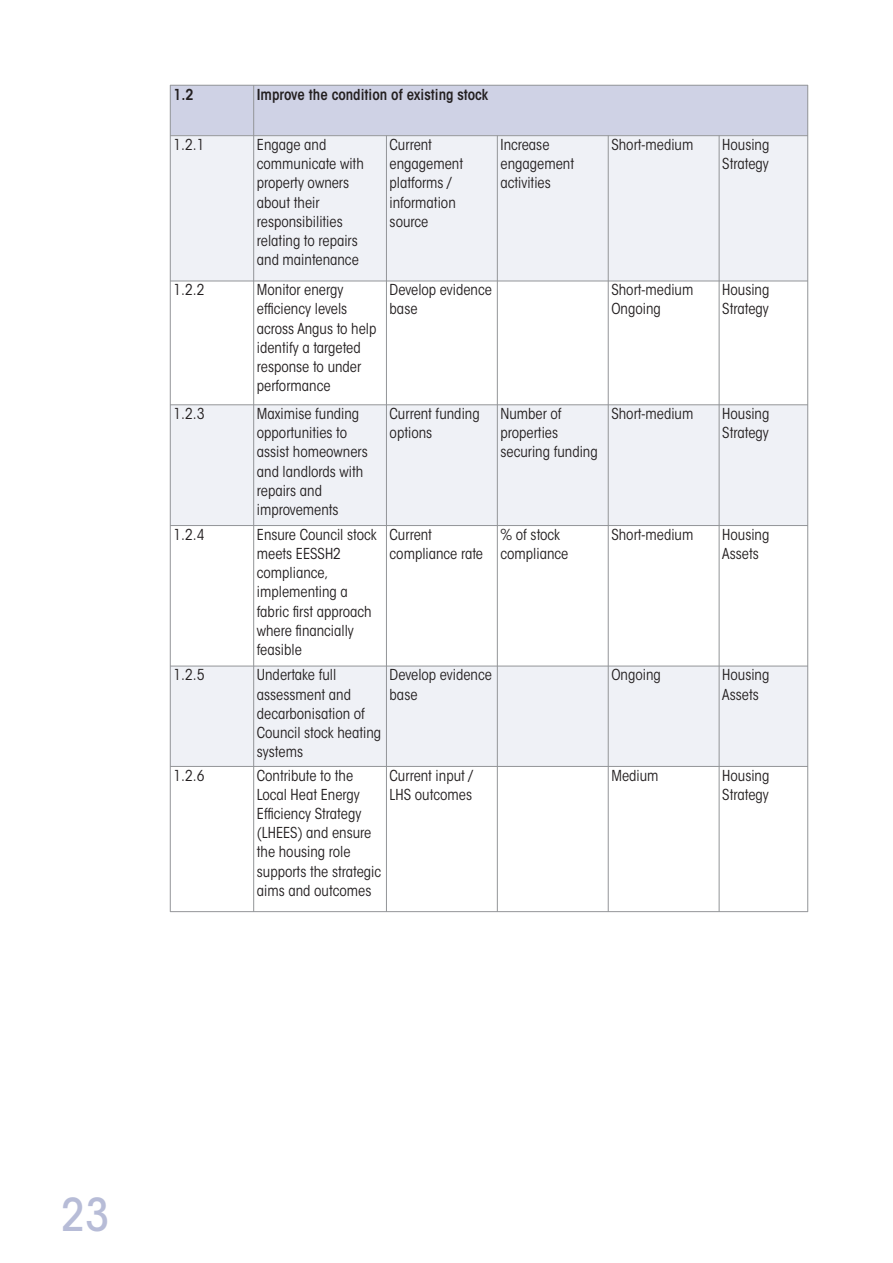
<style>
.page{position:relative;width:893px;height:1263px;background:#fff}
.page>*{position:absolute;margin:0;border:0;box-sizing:border-box;transform-origin:0 0}
.t1{font:500 condensed 45px "ITC Avant Garde Std";color:#b7bcd7}
.t2{font:condensed 15px/19.2px "ITC Avant Garde Std";color:#231f20}
.t3{font:600 condensed 15px "ITC Avant Garde Std";color:#231f20}
</style>
<div class="page">
<div style="left:170px;top:85px;width:84px;height:51px;background:#cfd2e5"></div>
<div style="left:254px;top:85px;width:554px;height:51px;background:#cfd2e5"></div>
<div style="left:170px;top:136px;width:84px;height:145px;background:#eff1f6"></div>
<div style="left:254px;top:136px;width:132px;height:145px;background:#eff1f6"></div>
<div style="left:386px;top:136px;width:111px;height:145px;background:#eff1f6"></div>
<div style="left:497px;top:136px;width:111px;height:145px;background:#eff1f6"></div>
<div style="left:608px;top:136px;width:111px;height:145px;background:#eff1f6"></div>
<div style="left:719px;top:136px;width:89px;height:145px;background:#eff1f6"></div>
<div style="left:170px;top:405px;width:84px;height:120px;background:#eff1f6"></div>
<div style="left:254px;top:405px;width:132px;height:120px;background:#eff1f6"></div>
<div style="left:386px;top:405px;width:111px;height:120px;background:#eff1f6"></div>
<div style="left:497px;top:405px;width:111px;height:120px;background:#eff1f6"></div>
<div style="left:608px;top:405px;width:111px;height:120px;background:#eff1f6"></div>
<div style="left:719px;top:405px;width:89px;height:120px;background:#eff1f6"></div>
<div style="left:170px;top:666px;width:84px;height:100px;background:#eff1f6"></div>
<div style="left:254px;top:666px;width:132px;height:100px;background:#eff1f6"></div>
<div style="left:386px;top:666px;width:111px;height:100px;background:#eff1f6"></div>
<div style="left:497px;top:666px;width:111px;height:100px;background:#eff1f6"></div>
<div style="left:608px;top:666px;width:111px;height:100px;background:#eff1f6"></div>
<div style="left:719px;top:666px;width:89px;height:100px;background:#eff1f6"></div>
<hr style="left:170px;top:85px;width:1px;height:827px;background:#939598">
<hr style="left:253px;top:85px;width:1px;height:827px;background:#939598">
<hr style="left:386px;top:135px;width:1px;height:777px;background:#939598">
<hr style="left:497px;top:135px;width:1px;height:777px;background:#939598">
<hr style="left:608px;top:135px;width:1px;height:777px;background:#939598">
<hr style="left:719px;top:135px;width:1px;height:777px;background:#939598">
<hr style="left:807px;top:85px;width:1px;height:827px;background:#939598">
<hr style="left:170px;top:85px;width:638px;height:1px;background:#939598">
<hr style="left:170px;top:135px;width:638px;height:1px;background:#939598">
<hr style="left:170px;top:281px;width:638px;height:1px;background:#939598">
<hr style="left:170px;top:404px;width:638px;height:1px;background:#939598">
<hr style="left:170px;top:525px;width:638px;height:1px;background:#939598">
<hr style="left:170px;top:666px;width:638px;height:1px;background:#939598">
<hr style="left:170px;top:766px;width:638px;height:1px;background:#939598">
<hr style="left:170px;top:911px;width:638px;height:1px;background:#939598">
<p class="t3" style="left:173px;top:88px;width:22px">1.2</p>
<p class="t3" style="left:257px;top:88px;width:233px">Improve the condition of existing stock</p>
<p class="t2" style="left:173px;top:136px;width:33px">1.2.1</p>
<p class="t2" style="left:257px;top:136px;width:108px">Engage and communicate with property owners about their responsibilities relating to repairs and maintenance</p>
<p class="t2" style="left:390px;top:136px;width:75px">Current engagement platforms / information source</p>
<p class="t2" style="left:500px;top:136px;width:75px">Increase engagement activities</p>
<p class="t2" style="left:611px;top:136px;width:84px">Short-medium</p>
<p class="t2" style="left:722px;top:136px;width:49px">Housing<br>Strategy</p>
<p class="t2" style="left:173px;top:282px;width:33px">1.2.2</p>
<p class="t2" style="left:257px;top:282px;width:121px">Monitor energy efficiency levels across Angus to help identify a targeted response to under performance</p>
<p class="t2" style="left:390px;top:282px;width:104px">Develop evidence base</p>
<p class="t2" style="left:611px;top:282px;width:84px">Short-medium<br>Ongoing</p>
<p class="t2" style="left:722px;top:282px;width:49px">Housing<br>Strategy</p>
<p class="t2" style="left:173px;top:405px;width:33px">1.2.3</p>
<p class="t2" style="left:257px;top:405px;width:113px">Maximise funding opportunities to assist homeowners and landlords with repairs and improvements</p>
<p class="t2" style="left:390px;top:405px;width:92px">Current funding options</p>
<p class="t2" style="left:500px;top:405px;width:99px">Number of properties securing funding</p>
<p class="t2" style="left:611px;top:405px;width:84px">Short-medium</p>
<p class="t2" style="left:722px;top:405px;width:49px">Housing<br>Strategy</p>
<p class="t2" style="left:173px;top:526px;width:33px">1.2.4</p>
<p class="t2" style="left:257px;top:526px;width:121px">Ensure Council stock meets EESSH2 compliance, implementing a fabric first approach where financially feasible</p>
<p class="t2" style="left:390px;top:526px;width:95px">Current compliance rate</p>
<p class="t2" style="left:500px;top:526px;width:69px">% of stock compliance</p>
<p class="t2" style="left:611px;top:526px;width:84px">Short-medium</p>
<p class="t2" style="left:722px;top:526px;width:49px">Housing<br>Assets</p>
<p class="t2" style="left:173px;top:667px;width:33px">1.2.5</p>
<p class="t2" style="left:257px;top:667px;width:126px">Undertake full assessment and decarbonisation of<br>Council stock heating systems</p>
<p class="t2" style="left:390px;top:667px;width:104px">Develop evidence base</p>
<p class="t2" style="left:611px;top:667px;width:51px">Ongoing</p>
<p class="t2" style="left:722px;top:667px;width:49px">Housing<br>Assets</p>
<p class="t2" style="left:173px;top:767px;width:33px">1.2.6</p>
<p class="t2" style="left:257px;top:767px;width:126px">Contribute to the<br>Local Heat Energy<br>Efficiency Strategy (LHEES) and ensure the housing role supports the strategic aims and outcomes</p>
<p class="t2" style="left:390px;top:767px;width:85px">Current input /<br>LHS outcomes</p>
<p class="t2" style="left:611px;top:767px;width:49px">Medium</p>
<p class="t2" style="left:722px;top:767px;width:49px">Housing<br>Strategy</p>
<h1 class="t1" style="left:61px;top:1189px;width:49px">23</h1>
</div>
